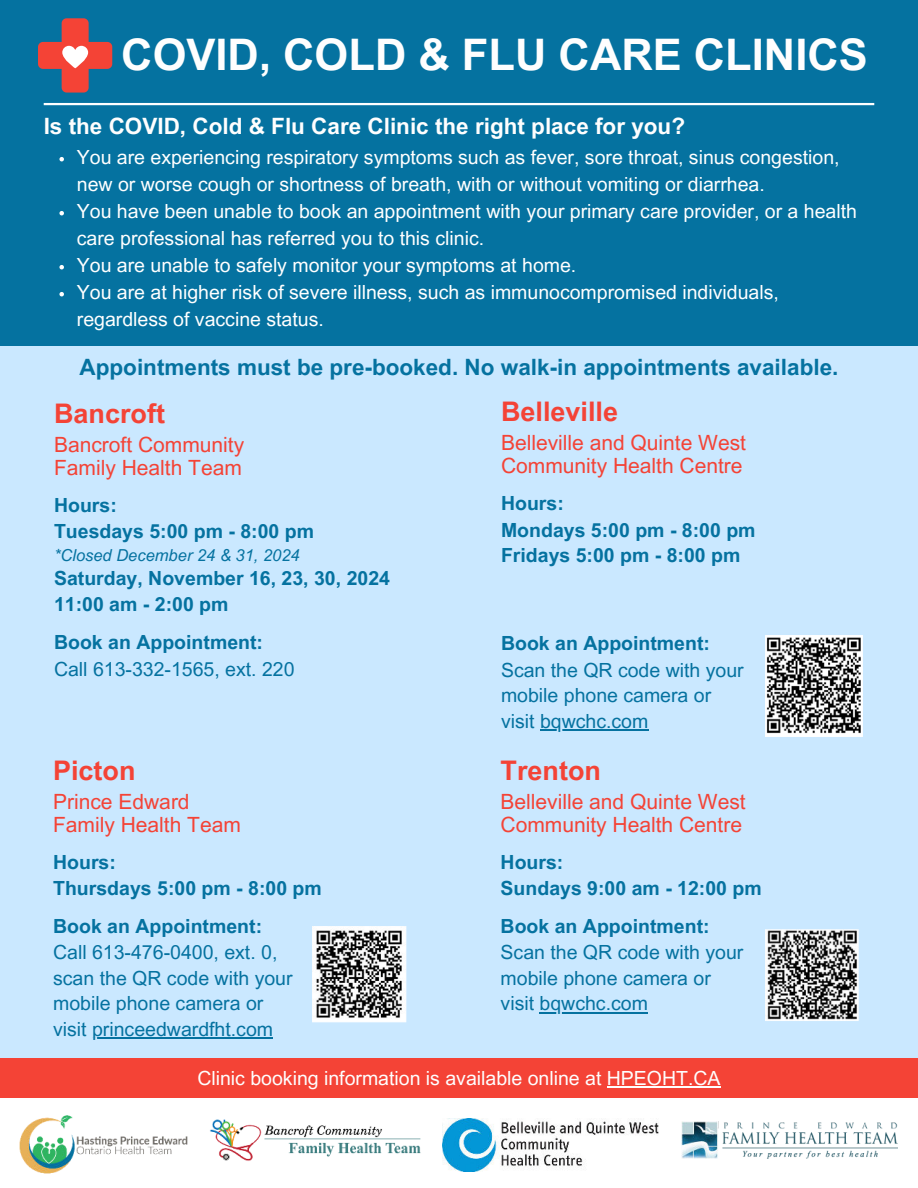
<style>
.page{position:relative;width:918px;height:1188px;background:#fff}
.page>*{position:absolute;margin:0;border:0;box-sizing:border-box;transform-origin:0 0}
.t1{font:700 43.5px "Arial MT Pro";color:#fefefe}
.t2{font:700 27px "Arial MT Pro";color:#f44336}
.t3{font:700 22.5px "Arial MT Pro";color:#0572a0}
.t4{font:700 22.5px "Arial MT Pro";color:#fefefe}
.t5{font:21px/23.2px "Arial MT Pro";color:#f44336}
.t6{font:19.5px/27px "Arial MT Pro";color:#fff}
.t7{font:700 19.5px/26.2px "Arial MT Pro";color:#0572a0}
.t8{font:19.5px/25.5px "Arial MT Pro";color:#0572a0}
.t9{font:19.5px "Arial MT Pro";color:#fefefe}
.t10{font:italic 16.5px "Arial MT Pro";color:#0572a0}
</style>
<div class="page">
<div style="left:0;top:346px;width:918px;height:713px;background:#cae8ff"></div>
<div style="left:0;top:1059px;width:918px;height:39px;background:#f44336"></div>
<hr style="left:540px;top:1012px;width:108px;height:1px;background:#0572a0">
<div style="left:0;top:0;width:918px;height:346px;background:#0572a0"></div>
<hr style="left:92px;top:1037px;width:181px;height:2px;background:#0572a0">
<svg style="left:38px;top:18px;width:74px;height:75px"></svg>
<hr style="left:44px;top:103px;width:830px;height:2px;background:#fff">
<hr style="left:540px;top:729px;width:108px;height:2px;background:#0572a0">
<img style="left:766px;top:636px;width:97px;height:100px">
<img style="left:313px;top:927px;width:93px;height:95px">
<img style="left:766px;top:929px;width:93px;height:92px">
<img style="left:19px;top:1115px;width:169px;height:59px">
<img style="left:443px;top:1119px;width:216px;height:53px">
<img style="left:210px;top:1119px;width:211px;height:42px">
<img style="left:681px;top:1121px;width:216px;height:37px">
<svg style="left:59px;top:157px;width:5px;height:4px"></svg>
<svg style="left:59px;top:211px;width:5px;height:4px"></svg>
<svg style="left:59px;top:265px;width:5px;height:4px"></svg>
<svg style="left:59px;top:292px;width:5px;height:4px"></svg>
<hr style="left:607px;top:1086px;width:114px;height:1px;background:#fefefe">
<h1 class="t1" style="left:121px;top:29px;width:748px">COVID, COLD &amp; FLU CARE CLINICS</h1>
<p class="t4" style="left:44px;top:113px;width:643px">Is the COVID, Cold &amp; Flu Care Clinic the right place for you?</p>
<p class="t6" style="left:77px;top:144px;width:782px">You are experiencing respiratory symptoms such as fever, sore throat, sinus congestion, new or worse cough or shortness of breath, with or without vomiting or diarrhea.<br>You have been unable to book an appointment with your primary care provider, or a health care professional has referred you to this clinic.<br>You are unable to safely monitor your symptoms at home.<br>You are at higher risk of severe illness, such as immunocompromised individuals, regardless of vaccine status.</p>
<p class="t3" style="left:80px;top:354px;width:760px">Appointments must be pre-booked. No walk-in appointments available.</p>
<h2 class="t2" style="left:54px;top:398px;width:112px">Bancroft</h2>
<p class="t5" style="left:54px;top:434px;width:192px">Bancroft Community<br>Family Health Team</p>
<p class="t7" style="left:54px;top:493px;width:262px">Hours:<br>Tuesdays 5:00 pm - 8:00 pm</p>
<p class="t10" style="left:54px;top:545px;width:247px">*Closed December 24 &amp; 31, 2024</p>
<p class="t7" style="left:54px;top:566px;width:337px;line-height:25.5px">Saturday, November 16, 23, 30, 2024<br>11:00 am - 2:00 pm</p>
<p class="t7" style="left:54px;top:630px;width:211px">Book an Appointment:</p>
<p class="t8" style="left:54px;top:658px;width:242px">Call 613-332-1565, ext. 220</p>
<h2 class="t2" style="left:53px;top:755px;width:84px">Picton</h2>
<p class="t5" style="left:53px;top:791px;width:189px">Prince Edward<br>Family Health Team</p>
<p class="t7" style="left:53px;top:849px;width:270px">Hours:<br>Thursdays 5:00 pm - 8:00 pm</p>
<p class="t7" style="left:53px;top:914px;width:211px">Book an Appointment:</p>
<p class="t8" style="left:53px;top:941px;width:241px">Call 613-476-0400, ext. 0, scan the QR code with your mobile phone camera or visit princeedwardfht.com</p>
<h2 class="t2" style="left:501px;top:396px;width:119px">Belleville</h2>
<p class="t5" style="left:501px;top:432px;width:247px">Belleville and Quinte West<br>Community Health Centre</p>
<p class="t7" style="left:501px;top:491px;width:256px">Hours:<br>Mondays 5:00 pm - 8:00 pm<br>Fridays 5:00 pm - 8:00 pm</p>
<p class="t7" style="left:501px;top:631px;width:210px">Book an Appointment:</p>
<p class="t8" style="left:501px;top:658px;width:244px">Scan the QR code with your mobile phone camera or visit bqwchc.com</p>
<h2 class="t2" style="left:501px;top:755px;width:102px">Trenton</h2>
<p class="t5" style="left:501px;top:791px;width:247px">Belleville and Quinte West<br>Community Health Centre</p>
<p class="t7" style="left:501px;top:849px;width:263px">Hours:<br>Sundays 9:00 am - 12:00 pm</p>
<p class="t7" style="left:501px;top:914px;width:211px">Book an Appointment:</p>
<p class="t8" style="left:501px;top:941px;width:244px">Scan the QR code with your mobile phone camera or visit bqwchc.com</p>
<p class="t9" style="left:197px;top:1067px;width:525px">Clinic booking information is available online at HPEOHT.CA</p>
</div>
